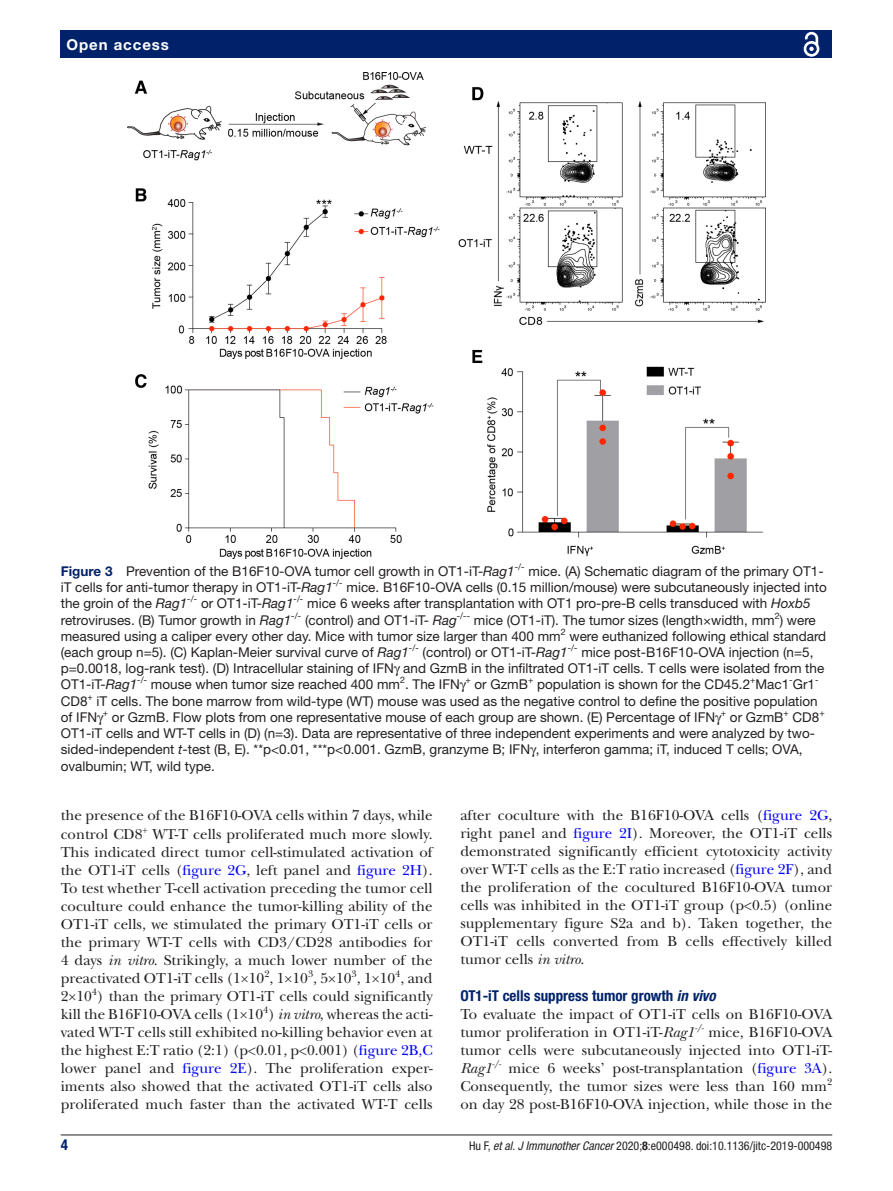
<style>
.page{position:relative;width:893px;height:1191px;background:#fff}
.page>*{position:absolute;margin:0;border:0;box-sizing:border-box;transform-origin:0 0}
.t1{font:15px/18px "New Baskerville";color:#231f20;text-align:justify}
.t2{font:700 condensed 15px "Helvetica Neue LT Std";color:#00226b}
.t3{font:700 15px "Helvetica Neue LT Std";letter-spacing:.065em;color:#fff}
.t4{font:italic 15px "New Baskerville";color:#231f20}
.t5{font:13.5px/16.2px "Helvetica Neue LT Std";color:#231f20}
.t6{font:condensed 12px "Helvetica Neue LT Std";color:#231f20}
.t7{font:9.9px "New Baskerville";color:#231f20}
.t8{font:italic 9.9px "New Baskerville";color:#231f20}
.t9{font:italic 9px "Helvetica Neue LT Std";color:#231f20}
.t10{font:9px "Helvetica Neue LT Std";color:#231f20}
.s1{font-weight:700;color:#00226b}
.s2{font-style:italic}
.s3{color:#00f}
.s4{font-weight:700}
</style>
<div class="page">
<hr style="left:61px;top:1134px;width:771px;height:1px;background:#231f20">
<div style="left:61px;top:31px;width:771px;height:27px;background:#00226b"></div>
<svg style="left:803px;top:31px;width:17px;height:26px"></svg>
<img style="left:128px;top:73px;width:637px;height:485px">
<p class="t3" style="left:66px;top:35px;width:104px">Open access</p>
<p class="t5" style="left:61px;top:563px;width:455px"><span class="s1">Figure 3</span> Prevention of the B16F10-OVA tumor cell growth in OT1-iT-<span class="s2">Rag1</span></p>
<p class="t9" style="left:515px;top:561px;width:11px">-/-</p>
<p class="t5" style="left:61px;top:563px;width:768px;text-indent:468px">mice. (A) Schematic diagram of the primary OT1- iT cells for anti-tumor therapy in OT1-iT-<span class="s2">Rag1</span><sup>-/-</sup> mice. B16F10-OVA cells (0.15 million/mouse) were subcutaneously injected into the groin of the <span class="s2">Rag1</span><sup>-/-</sup> or OT1-iT-<span class="s2">Rag1</span></p>
<p class="t9" style="left:294px;top:594px;width:11px">-/-</p>
<p class="t5" style="left:61px;top:595px;width:767px;text-indent:246px">mice 6 weeks after transplantation with OT1 pro-pre-B cells transduced with <span class="s2">Hoxb5 </span>retroviruses. (B) Tumor growth in <span class="s2">Rag1</span><sup>-/-</sup> (control) and OT1-iT- <span class="s2">Rag</span><sup>-/--</sup> mice (OT1-iT). The tumor sizes (length×width, mm<sup>2</sup>) were measured using a caliper every other day. Mice with tumor size larger than 400 mm<sup>2</sup> were euthanized following ethical standard (each group n=5). (C) Kaplan-Meier survival curve of <span class="s2">Rag1</span><sup>-/-</sup> (control) or OT1-iT-<span class="s2">Rag1</span></p>
<p class="t9" style="left:568px;top:642px;width:11px">-/-</p>
<p class="t5" style="left:61px;top:644px;width:765px;text-indent:521px">mice post-B16F10-OVA injection (n=5, p=0.0018, log-rank test). (D) Intracellular staining of IFN and GzmB in the infiltrated OT1-iT cells. T cells were isolated from the<br>OT1-iT-<span class="s2">Rag1</span></p>
<p class="t9" style="left:137px;top:675px;width:11px">-/-</p>
<p class="t5" style="left:151px;top:676px;width:310px">mouse when tumor size reached 400 mm . The IFN</p>
<p class="t10" style="left:400px;top:675px;width:6px">2</p>
<p class="t10" style="left:465px;top:675px;width:7px">+</p>
<p class="t5" style="left:474px;top:676px;width:55px">or GzmB</p>
<p class="t10" style="left:528px;top:675px;width:7px">+</p>
<p class="t5" style="left:537px;top:676px;width:279px">population is shown for the CD45.2 Mac1 Gr1</p>
<p class="t10" style="left:750px;top:675px;width:7px">+</p>
<p class="t10" style="left:789px;top:675px;width:5px">-</p>
<p class="t10" style="left:815px;top:675px;width:5px">-</p>
<p class="t5" style="left:61px;top:692px;width:765px">CD8<sup>+</sup> iT cells. The bone marrow from wild-type (WT) mouse was used as the negative control to define the positive population of IFN <sup>+</sup> or GzmB. Flow plots from one representative mouse of each group are shown. (E) Percentage of IFN <sup>+</sup> or GzmB<sup>+</sup> CD8<sup>+ </sup>OT1-iT cells and WT-T cells in (D) (n=3). Data are representative of three independent experiments and were analyzed by two&shy;sided-independent <span class="s2">t</span>-test (B, E). **p&lt;0.01, ***p&lt;0.001. GzmB, granzyme B; IFN , interferon gamma; iT, induced T cells; OVA, ovalbumin; WT, wild type.</p>
<p class="t1" style="left:61px;top:806px;width:373px;line-height:19px">the presence of the B16F10-OVA cells within 7 days, while control CD8</p>
<p class="t7" style="left:143px;top:823px;width:7px">+</p>
<p class="t1" style="left:61px;top:825px;width:373px;text-indent:92px">WT-T cells proliferated much more slowly.<br>This indicated direct tumor cell-stimulated activation of the OT1-iT cells (<span class="s3">figure 2G</span>, left panel and <span class="s3">figure 2H</span>).<br>To test whether T-cell activation preceding the tumor cell coculture could enhance the tumor-killing ability of the OT1-iT cells, we stimulated the primary OT1-iT cells or the primary WT-T cells with CD3/CD28 antibodies for 4 days <span class="s2">in vitro</span>. Strikingly, a much lower number of the preactivated OT1-iT cells (1×10<sup>2</sup>, 1×10 , 5×10 , 1×10 , and</p>
<p class="t7" style="left:308px;top:967px;width:7px">3</p>
<p class="t7" style="left:352px;top:967px;width:7px">3</p>
<p class="t7" style="left:395px;top:967px;width:7px">4</p>
<p class="t1" style="left:61px;top:987px;width:373px">2×10 ) than the primary OT1-iT cells could significantly</p>
<p class="t7" style="left:92px;top:985px;width:7px">4</p>
<p class="t1" style="left:61px;top:1005px;width:373px">kill the B16F10-OVA cells (1×10 ) <span class="s2">in vitro</span>, whereas the acti-</p>
<p class="t7" style="left:263px;top:1003px;width:7px">4</p>
<p class="t1" style="left:61px;top:1023px;width:373px">vated WT-T cells still exhibited no-killing behavior even at the highest E:T ratio (2:1) (p&lt;0.01, p&lt;0.001) (<span class="s3">figure 2B,C </span>lower panel and <span class="s3">figure 2E</span>). The proliferation exper&shy;iments also showed that the activated OT1-iT cells also proliferated much faster than the activated WT-T cells</p>
<p class="t1" style="left:460px;top:806px;width:373px">after coculture with the B16F10-OVA cells (<span class="s3">figure 2G</span>, right panel and <span class="s3">figure 2I</span>). Moreover, the OT1-iT cells demonstrated significantly efficient cytotoxicity activity over WT-T cells as the E:T ratio increased (<span class="s3">figure 2F</span>), and the proliferation of the cocultured B16F10-OVA tumor cells was inhibited in the OT1-iT group (p&lt;0.5) (online supplementary figure S2a and b). Taken together, the OT1-iT cells converted from B cells effectively killed tumor cells <span class="s2">in vitro</span>.</p>
<p class="t2" style="left:460px;top:987px;width:257px">OT1-iT cells suppress tumor growth <span class="s2">in vivo</span></p>
<p class="t1" style="left:460px;top:1005px;width:373px">To evaluate the impact of OT1-iT cells on B16F10-OVA tumor proliferation in OT1-iT-<span class="s2">Rag1</span><sup>-/-</sup> mice, B16F10-OVA tumor cells were subcutaneously injected into OT1-iT-</p>
<p class="t4" style="left:460px;top:1059px;width:33px">Rag1</p>
<p class="t8" style="left:492px;top:1057px;width:11px">-/-</p>
<p class="t1" style="left:460px;top:1059px;width:373px;text-indent:48px">mice 6 weeks’ post-transplantation (<span class="s3">figure 3A</span>).<br>Consequently, the tumor sizes were less than 160 mm</p>
<p class="t7" style="left:827px;top:1075px;width:7px">2</p>
<p class="t1" style="left:460px;top:1095px;width:373px">on day 28 post-B16F10-OVA injection, while those in the</p>
<p class="t2" style="left:61px;top:1135px;width:9px">4</p>
<p class="t6" style="left:469px;top:1138px;width:365px">Hu F, <span class="s2">et al</span>. <span class="s2">J Immunother Cancer</span> 2020;<span class="s4">8</span>:e000498. doi:10.1136/jitc-2019-000498</p>
</div>
